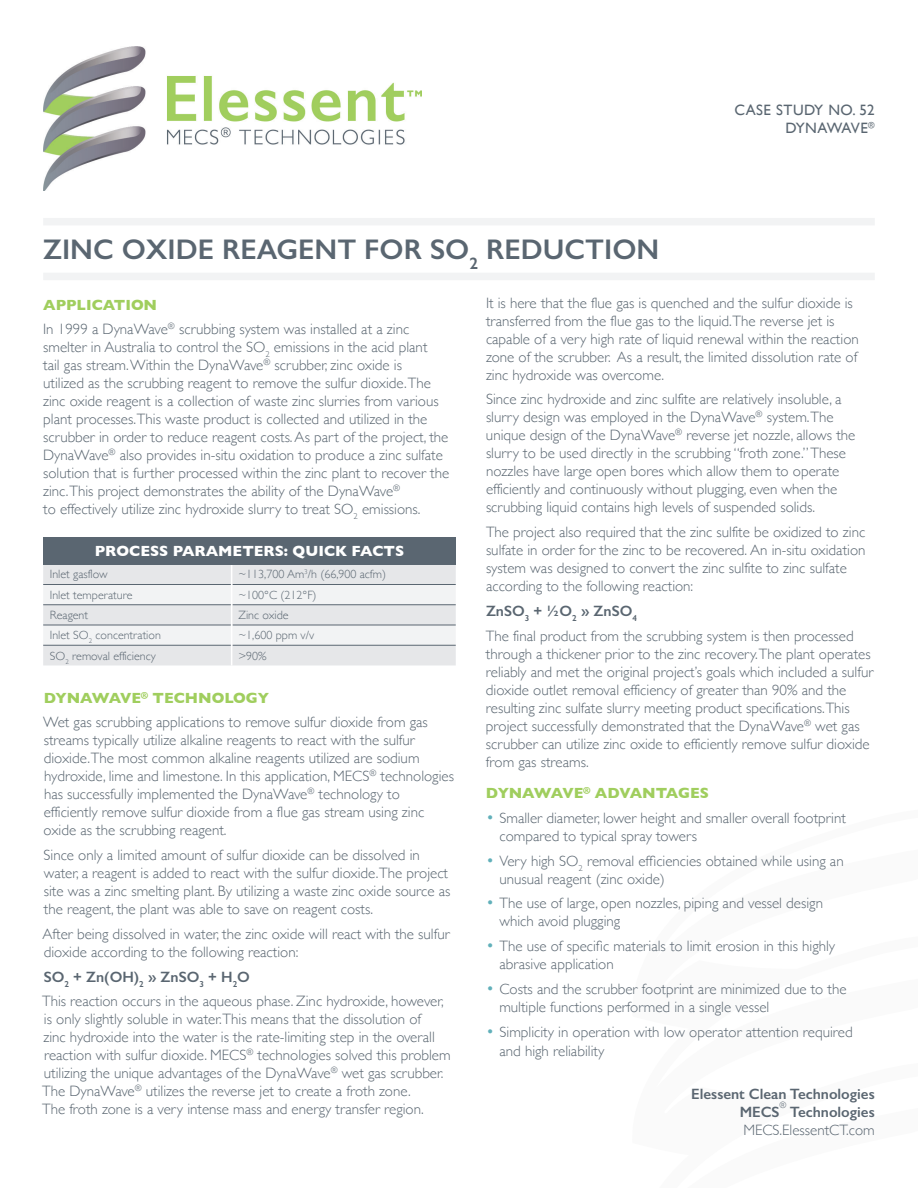
<style>
.page{position:relative;width:918px;height:1188px;background:#fff}
.page>*{position:absolute;margin:0;border:0;box-sizing:border-box;transform-origin:0 0}
.t1{font:600 28.5px "Gill Sans";color:#5a6671}
.t2{font:300 15px/18px "Gill Sans";color:#5a6671}
.t3{font:600 15px/18px "Gill Sans";color:#5a6671}
.t4{font:700 15px "Gill Sans";color:#fff}
.t5{font:15px/18px "Gill Sans";letter-spacing:.03em;color:#5a6671;text-align:right}
.t6{font:700 15px "Gill Sans";letter-spacing:-.015em;color:#a0ce5e}
.t7{font:300 12px "Gill Sans";color:#5a6671}
.t8{font:300 8.7px "Gill Sans";color:#5a6671}
.s1{font-weight:700;color:#a0ce5e}
.s2{font-weight:600}
.s3{font-size:16.5px;color:#61b0ba}
</style>
<div class="page">
<svg style="left:43px;top:564px;width:413px;height:101px"></svg>
<div style="left:43px;top:537px;width:413px;height:27px;background:#5a6671"></div>
<img style="left:43px;top:47px;width:379px;height:144px">
<div style="left:43px;top:218px;width:832px;height:7px;background:#f2f3f4"></div>
<div style="left:43px;top:273px;width:832px;height:7px;background:#f2f3f4"></div>
<h1 class="t1" style="left:43px;top:232px;width:618px">ZINC OXIDE REAGENT FOR SO<sub>2</sub> REDUCTION</h1>
<p class="t5" style="left:734px;top:101px;width:142px">CASE STUDY NO. 52<br>DYNAWAVE<sup>®</sup></p>
<p class="t2" style="left:43px;top:292px;width:368px;line-height:24.8px"><span class="s1">APPLICATION<br></span>In 1999 a DynaWave<sup>®</sup> scrubbing system was installed at a zinc</p>
<p class="t2" style="left:43px;top:338px;width:408px">smelter in Australia to control the SO<sub>2</sub> emissions in the acid plant<br>tail gas stream. Within the DynaWave<sup>®</sup> scrubber, zinc oxide is<br>utilized as the scrubbing reagent to remove the sulfur dioxide.The zinc oxide reagent is a collection of waste zinc slurries from various plant processes.This waste product is collected and utilized in the scrubber in order to reduce reagent costs. As part of the project, the DynaWave<sup>®</sup> also provides in-situ oxidation to produce a zinc sulfate solution that is further processed within the zinc plant to recover the zinc.This project demonstrates the ability of the DynaWave<sup>®<br></sup>to effectively utilize zinc hydroxide slurry to treat SO<sub>2</sub> emissions.</p>
<p class="t4" style="left:95px;top:539px;width:311px">PROCESS PARAMETERS: QUICK FACTS</p>
<p class="t7" style="left:50px;top:565px;width:59px">Inlet gasflow</p>
<p class="t7" style="left:238px;top:565px;width:149px">~113,700 Am<sup>3</sup>/h (66,900 acfm)</p>
<p class="t7" style="left:50px;top:585px;width:84px">Inlet temperature</p>
<p class="t7" style="left:238px;top:585px;width:80px">~100°C (212°F)</p>
<p class="t7" style="left:50px;top:606px;width:40px">Reagent</p>
<p class="t7" style="left:238px;top:606px;width:52px">Zinc oxide</p>
<p class="t7" style="left:50px;top:626px;width:113px">Inlet SO<sub>2</sub> concentration</p>
<p class="t7" style="left:238px;top:626px;width:77px">~1,600 ppm v/v</p>
<p class="t7" style="left:50px;top:646px;width:107px">SO<sub>2</sub> removal efficiency</p>
<p class="t7" style="left:238px;top:646px;width:30px">&gt;90%</p>
<p class="t2" style="left:43px;top:685px;width:386px;line-height:24.8px"><span class="s1">DYNAWAVE</span><sup>®</sup> <span class="s1">TECHNOLOGY<br></span>Wet gas scrubbing applications to remove sulfur dioxide from gas</p>
<p class="t2" style="left:44px;top:731px;width:412px">streams typically utilize alkaline reagents to react with the sulfur dioxide.The most common alkaline reagents utilized are sodium hydroxide, lime and limestone. In this application, MECS<sup>®</sup> technologies has successfully implemented the DynaWave<sup>®</sup> technology to efficiently remove sulfur dioxide from a flue gas stream using zinc oxide as the scrubbing reagent.</p>
<p class="t2" style="left:44px;top:845px;width:409px">Since only a limited amount of sulfur dioxide can be dissolved in water, a reagent is added to react with the sulfur dioxide.The project site was a zinc smelting plant. By utilizing a waste zinc oxide source as the reagent, the plant was able to save on reagent costs.</p>
<p class="t2" style="left:43px;top:924px;width:409px">After being dissolved in water, the zinc oxide will react with the sulfur dioxide according to the following reaction:</p>
<p class="t2" style="left:42px;top:964px;width:403px;line-height:24.8px"><span class="s2">SO</span><sub>2</sub> <span class="s2">+ Zn(OH)</span><sub>2</sub> <span class="s2">» ZnSO</span><sub>3</sub> <span class="s2">+ H</span><sub>2</sub><span class="s2">O<br></span>This reaction occurs in the aqueous phase. Zinc hydroxide, however,</p>
<p class="t2" style="left:42px;top:1010px;width:410px">is only slightly soluble in water.This means that the dissolution of<br>zinc hydroxide into the water is the rate-limiting step in the overall reaction with sulfur dioxide. MECS<sup>®</sup> technologies solved this problem utilizing the unique advantages of the DynaWave<sup>®</sup> wet gas scrubber.<br>The DynaWave<sup>®</sup> utilizes the reverse jet to create a froth zone.<br>The froth zone is a very intense mass and energy transfer region.</p>
<p class="t2" style="left:486px;top:293px;width:374px">It is here that the flue gas is quenched and the sulfur dioxide is transferred from the flue gas to the liquid.The reverse jet is capable of a very high rate of liquid renewal within the reaction zone of the scrubber. As a result, the limited dissolution rate of zinc hydroxide was overcome.</p>
<p class="t2" style="left:486px;top:390px;width:371px">Since zinc hydroxide and zinc sulfite are relatively insoluble, a slurry design was employed in the DynaWave<sup>®</sup> system.The unique design of the DynaWave<sup>®</sup> reverse jet nozzle, allows the slurry to be used directly in the scrubbing “froth zone.” These nozzles have large open bores which allow them to operate efficiently and continuously without plugging, even when the scrubbing liquid contains high levels of suspended solids.</p>
<p class="t2" style="left:486px;top:523px;width:381px">The project also required that the zinc sulfite be oxidized to zinc sulfate in order for the zinc to be recovered. An in-situ oxidation system was designed to convert the zinc sulfite to zinc sulfate according to the following reaction:</p>
<p class="t2" style="left:486px;top:598px;width:369px;line-height:24.8px"><span class="s2">ZnSO</span><sub>3</sub> <span class="s2">+ ½O</span><sub>2</sub> <span class="s2">» ZnSO</span><sub>4<br></sub>The final product from the scrubbing system is then processed</p>
<p class="t2" style="left:486px;top:644px;width:389px">through a thickener prior to the zinc recovery.The plant operates reliably and met the original project’s goals which included a sulfur dioxide outlet removal efficiency of greater than 90% and the resulting zinc sulfate slurry meeting product specifications.This project successfully demonstrated that the DynaWave<sup>®</sup> wet gas scrubber can utilize zinc oxide to efficiently remove sulfur dioxide from gas streams.</p>
<p class="t6" style="left:486px;top:781px;width:225px">DYNAWAVE<sup>®</sup> ADVANTAGES</p>
<p class="t2" style="left:500px;top:808px;width:348px;text-indent:-14px"><span class="s3">•</span> Smaller diameter, lower height and smaller overall footprint compared to typical spray towers</p>
<p class="t2" style="left:500px;top:851px;width:346px;text-indent:-14px"><span class="s3">•</span> Very high SO<sub>2</sub> removal efficiencies obtained while using an unusual reagent (zinc oxide)</p>
<p class="t2" style="left:500px;top:894px;width:325px;text-indent:-14px"><span class="s3">•</span> The use of large, open nozzles, piping and vessel design which avoid plugging</p>
<p class="t2" style="left:500px;top:937px;width:337px;text-indent:-14px"><span class="s3">•</span> The use of specific materials to limit erosion in this highly abrasive application</p>
<p class="t2" style="left:500px;top:979px;width:349px;text-indent:-14px"><span class="s3">•</span> Costs and the scrubber footprint are minimized due to the multiple functions performed in a single vessel</p>
<p class="t2" style="left:500px;top:1021px;width:355px;line-height:19.8px;text-indent:-14px"><span class="s3">•</span> Simplicity in operation with low operator attention required and high reliability</p>
<p class="t3" style="left:740px;top:1085px;width:137px;text-indent:-48px">Elessent Clean Technologies<br>MECS</p>
<p class="t8" style="left:780px;top:1098px;width:8px">®</p>
<p class="t3" style="left:790px;top:1103px;width:87px">Technologies</p>
<p class="t2" style="left:743px;top:1121px;width:133px">MECS.ElessentCT.com</p>
</div>
